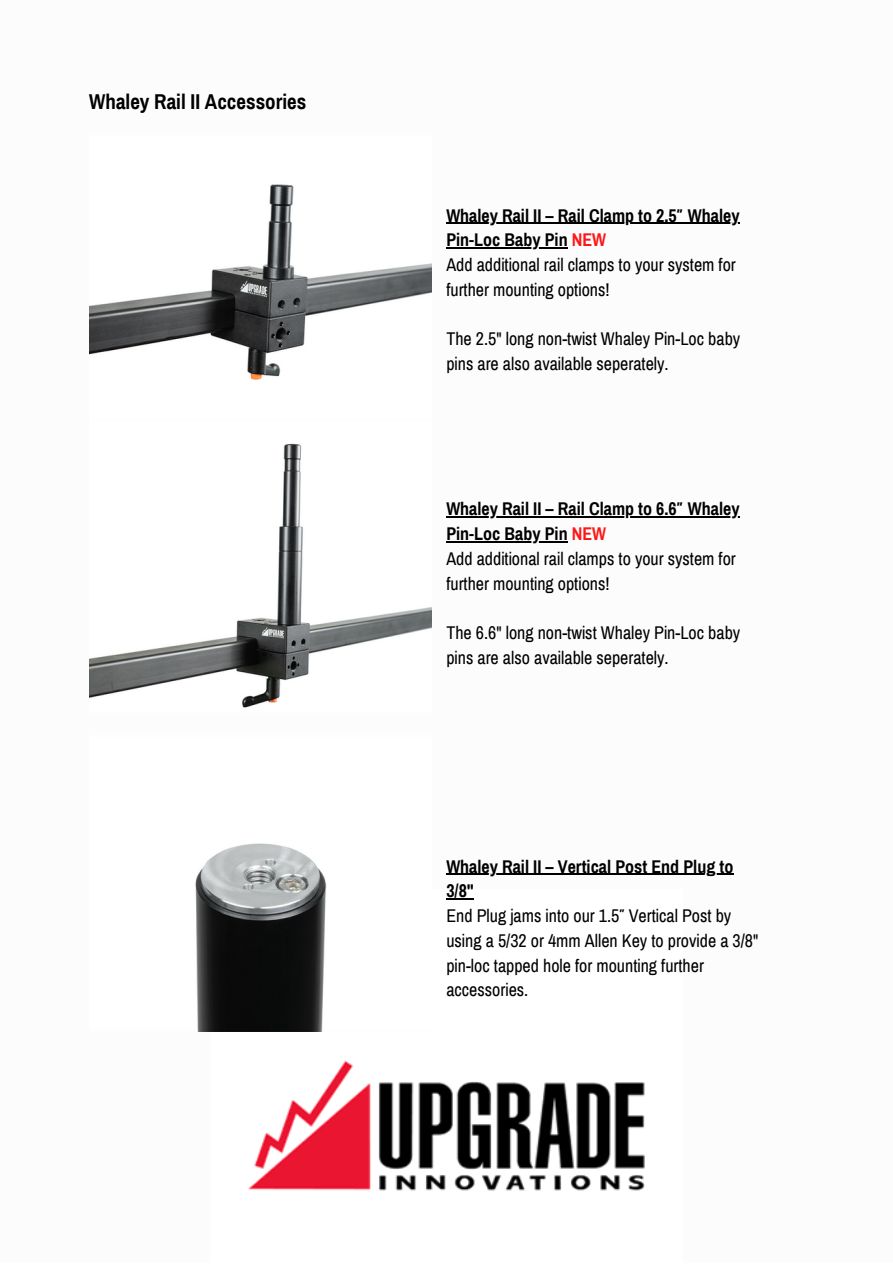
<style>
.page{position:relative;width:893px;height:1264px;background:#fff}
.page>*{position:absolute;margin:0;border:0;box-sizing:border-box;transform-origin:0 0}
.t1{font:700 21px "Archivo Narrow";color:#000}
.t2{font:18px/24.8px "Archivo Narrow";color:#000}
.t3{font:700 18px/24.8px "Archivo Narrow";color:#000}
.s1{color:#ff1616}
</style>
<div class="page">
<img style="left:210px;top:899px;width:435px;height:292px">
<img style="left:89px;top:184px;width:342px;height:196px">
<img style="left:89px;top:443px;width:342px;height:265px">
<hr style="left:446px;top:223px;width:293px;height:1px;background:#000">
<hr style="left:446px;top:247px;width:121px;height:1px;background:#000">
<hr style="left:446px;top:516px;width:293px;height:1px;background:#000">
<hr style="left:446px;top:541px;width:121px;height:1px;background:#000">
<hr style="left:446px;top:873px;width:287px;height:1px;background:#000">
<svg style="left:446px;top:898px;width:28px;height:1px"></svg>
<img style="left:195px;top:843px;width:236px;height:188px">
<p class="t1" style="left:89px;top:90px;width:218px">Whaley Rail II Accessories</p>
<p class="t3" style="left:446px;top:203px;width:295px">Whaley Rail II – Rail Clamp to 2.5″ Whaley<br>Pin-Loc Baby Pin <span class="s1">NEW</span></p>
<p class="t2" style="left:446px;top:253px;width:291px">Add additional rail clamps to your system for further mounting options!</p>
<p class="t2" style="left:446px;top:327px;width:295px">The 2.5" long non-twist Whaley Pin-Loc baby pins are also available seperately.</p>
<p class="t3" style="left:446px;top:497px;width:295px">Whaley Rail II – Rail Clamp to 6.6″ Whaley<br>Pin-Loc Baby Pin <span class="s1">NEW</span></p>
<p class="t2" style="left:446px;top:546px;width:291px">Add additional rail clamps to your system for further mounting options!</p>
<p class="t2" style="left:446px;top:620px;width:295px">The 6.6" long non-twist Whaley Pin-Loc baby pins are also available seperately.</p>
<p class="t3" style="left:446px;top:854px;width:288px">Whaley Rail II – Vertical Post End Plug to<br>3/8"</p>
<p class="t2" style="left:446px;top:903px;width:313px">End Plug jams into our 1.5″ Vertical Post by using a 5/32 or 4mm Allen Key to provide a 3/8" pin-loc tapped hole for mounting further accessories.</p>
</div>
